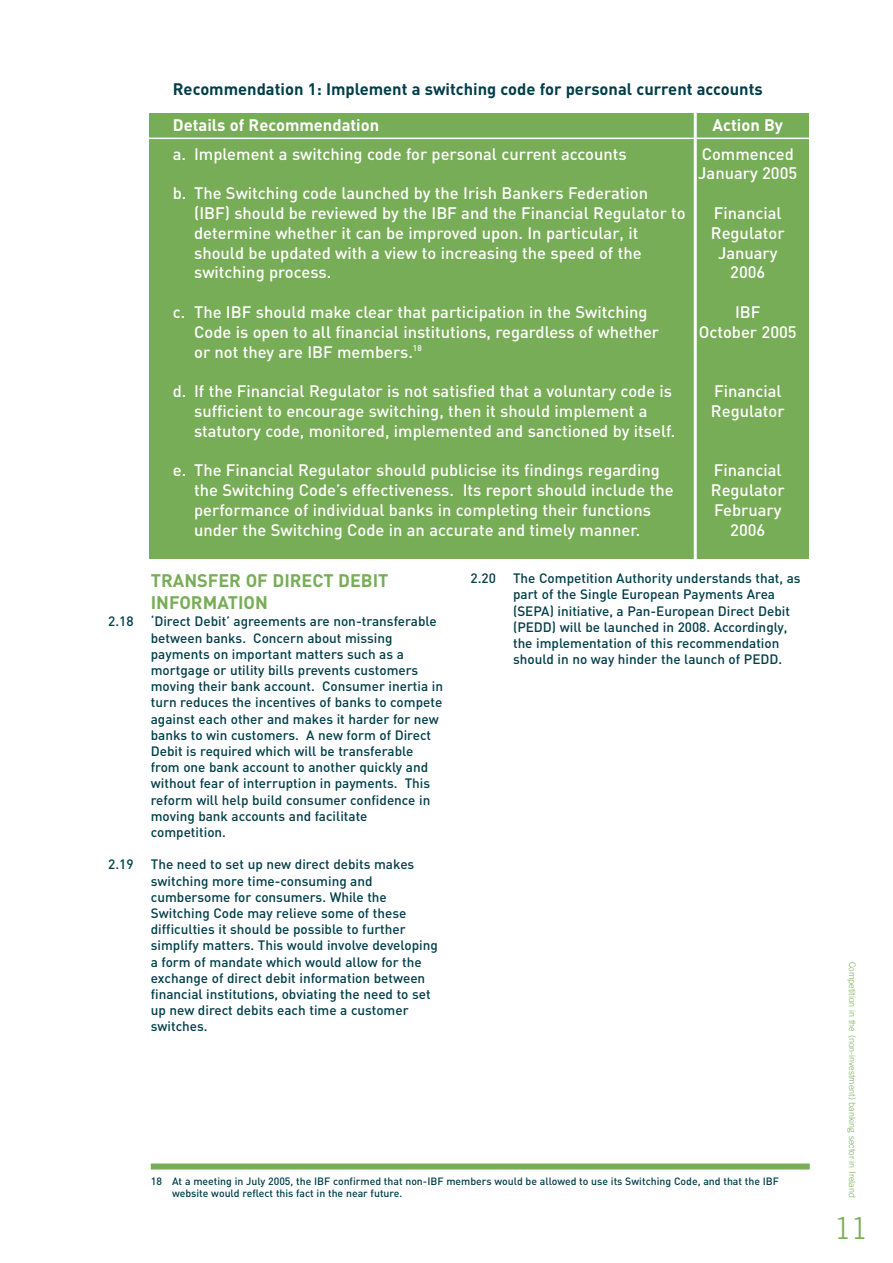
<style>
.page{position:relative;width:893px;height:1263px;background:#fff}
.page>*{position:absolute;margin:0;border:0;box-sizing:border-box;transform-origin:0 0}
.t1{font:300 30px "Trade Gothic";color:#78ad57}
.t2{font:700 18px/21.6px "DIN";color:#78ad57}
.t3{font:500 16.5px/19.8px "DIN";color:#fff}
.t4{font:700 16.5px "DIN";color:#003e49}
.t5{font:700 16.5px "DIN";color:#fff}
.t6{font:500 13.5px/16.2px "DIN";color:#003e49}
.t7{font:500 10.5px/12.6px "DIN";color:#003e49}
.t8{font:300 9px "Trade Gothic";color:#78ad57}
</style>
<div class="page">
<div style="left:151px;top:1164px;width:658px;height:6px;background:#78ad57"></div>
<div style="left:149px;top:113px;width:659px;height:446px;background:#78ad57"></div>
<hr style="left:693px;top:106px;width:3px;height:457px;background:#fff">
<hr style="left:142px;top:138px;width:672px;height:1px;background:#fff">
<p class="t4" style="left:173px;top:83px;width:591px">Recommendation 1: Implement a switching code for personal current accounts</p>
<p class="t5" style="left:173px;top:119px;width:208px">Details of Recommendation</p>
<p class="t5" style="left:712px;top:119px;width:72px">Action By</p>
<p class="t3" style="left:173px;top:146px;width:455px">a. Implement a switching code for personal current accounts</p>
<p class="t3" style="left:698px;top:146px;width:101px">Commenced<br>January 2005</p>
<p class="t3" style="left:194px;top:185px;width:493px;text-indent:-21px">b. The Switching code launched by the Irish Bankers Federation (IBF) should be reviewed by the IBF and the Financial Regulator to</p>
<p class="t3" style="left:714px;top:205px;width:69px">Financial</p>
<p class="t3" style="left:194px;top:225px;width:446px">determine whether it can be improved upon. In particular, it</p>
<p class="t3" style="left:711px;top:225px;width:75px">Regulator</p>
<p class="t3" style="left:194px;top:245px;width:449px">should be updated with a view to increasing the speed of the</p>
<p class="t3" style="left:718px;top:245px;width:61px">January</p>
<p class="t3" style="left:194px;top:264px;width:139px">switching process.</p>
<p class="t3" style="left:730px;top:264px;width:37px">2006</p>
<p class="t3" style="left:173px;top:304px;width:476px">c. The IBF should make clear that participation in the Switching</p>
<p class="t3" style="left:735px;top:304px;width:27px">IBF</p>
<p class="t3" style="left:194px;top:324px;width:466px">Code is open to all financial institutions, regardless of whether</p>
<p class="t3" style="left:698px;top:324px;width:99px">October 2005</p>
<p class="t3" style="left:194px;top:344px;width:229px">or not they are IBF members.<sup>18</sup></p>
<p class="t3" style="left:173px;top:383px;width:501px">d. If the Financial Regulator is not satisfied that a voluntary code is</p>
<p class="t3" style="left:714px;top:383px;width:69px">Financial</p>
<p class="t3" style="left:194px;top:403px;width:455px">sufficient to encourage switching, then it should implement a</p>
<p class="t3" style="left:711px;top:403px;width:75px">Regulator</p>
<p class="t3" style="left:194px;top:423px;width:482px">statutory code, monitored, implemented and sanctioned by itself.</p>
<p class="t3" style="left:173px;top:462px;width:488px">e. The Financial Regulator should publicise its findings regarding</p>
<p class="t3" style="left:714px;top:462px;width:69px">Financial</p>
<p class="t3" style="left:194px;top:482px;width:481px">the Switching Code’s effectiveness. Its report should include the</p>
<p class="t3" style="left:710px;top:482px;width:75px">Regulator</p>
<p class="t3" style="left:194px;top:502px;width:458px">performance of individual banks in completing their functions</p>
<p class="t3" style="left:714px;top:502px;width:69px">February</p>
<p class="t3" style="left:194px;top:522px;width:447px">under the Switching Code in an accurate and timely manner.</p>
<p class="t3" style="left:730px;top:522px;width:37px">2006</p>
<h2 class="t2" style="left:151px;top:571px;width:239px">TRANSFER OF DIRECT DEBIT<br>INFORMATION</h2>
<p class="t6" style="left:108px;top:615px;width:27px">2.18</p>
<p class="t6" style="left:151px;top:615px;width:294px">‘Direct Debit’ agreements are non-transferable between banks. Concern about missing payments on important matters such as a mortgage or utility bills prevents customers moving their bank account. Consumer inertia in turn reduces the incentives of banks to compete against each other and makes it harder for new banks to win customers. A new form of Direct Debit is required which will be transferable from one bank account to another quickly and without fear of interruption in payments. This reform will help build consumer confidence in moving bank accounts and facilitate competition.</p>
<p class="t6" style="left:108px;top:858px;width:27px">2.19</p>
<p class="t6" style="left:151px;top:858px;width:288px">The need to set up new direct debits makes switching more time-consuming and cumbersome for consumers. While the Switching Code may relieve some of these difficulties it should be possible to further simplify matters. This would involve developing a form of mandate which would allow for the exchange of direct debit information between financial institutions, obviating the need to set up new direct debits each time a customer switches.</p>
<p class="t6" style="left:470px;top:572px;width:27px">2.20</p>
<p class="t6" style="left:513px;top:572px;width:289px">The Competition Authority understands that, as part of the Single European Payments Area (SEPA) initiative, a Pan-European Direct Debit (PEDD) will be launched in 2008. Accordingly, the implementation of this recommendation should in no way hinder the launch of PEDD.</p>
<p class="t7" style="left:172px;top:1176px;width:608px;text-indent:-21px">18 At a meeting in July 2005, the IBF confirmed that non-IBF members would be allowed to use its Switching Code, and that the IBF website would reflect this fact in the near future.</p>
<p class="t8" style="left:855px;top:962px;width:237px;rotate:90deg">Competition in the (non-investment) banking sector in Ireland</p>
<h1 class="t1" style="left:834px;top:1217px;width:35px">11</h1>
</div>
